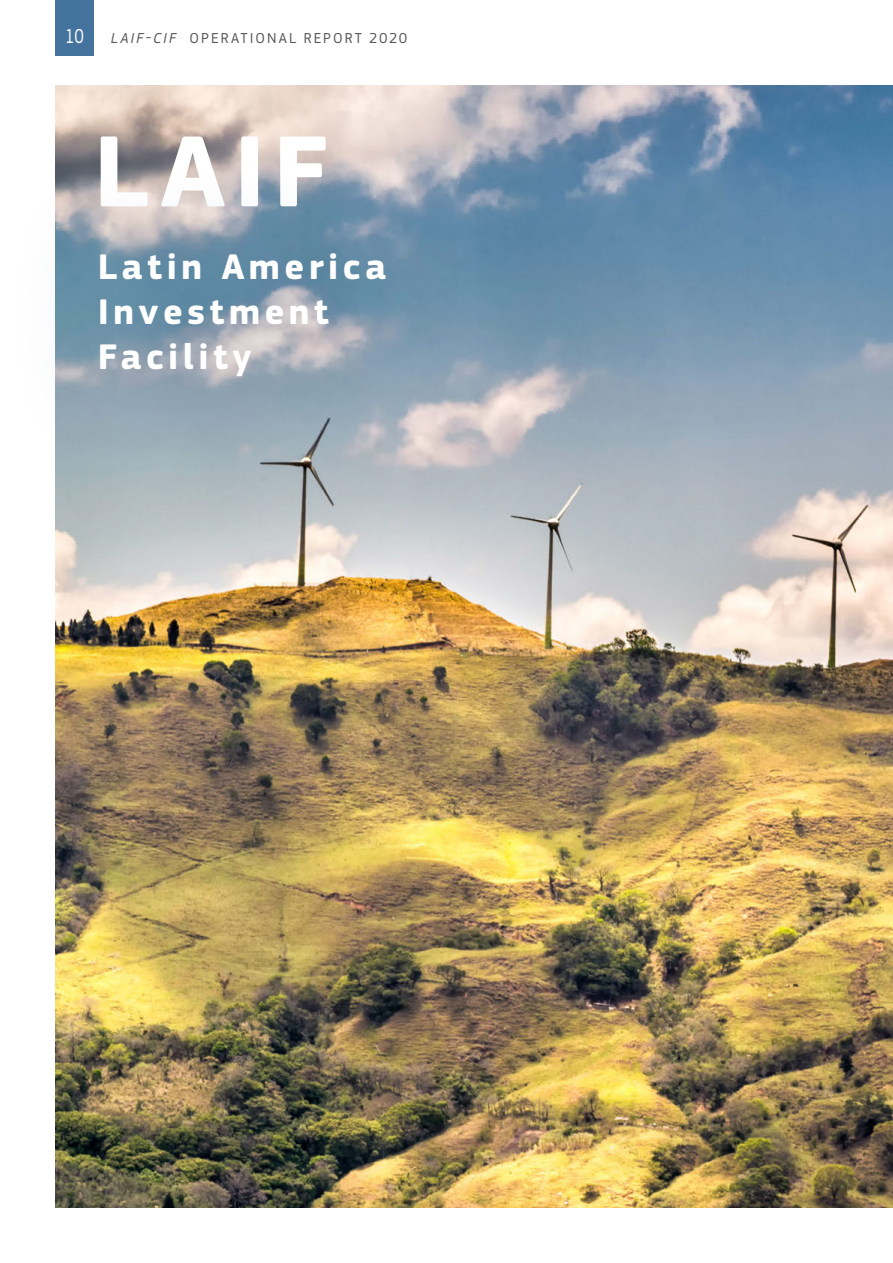
<style>
.page{position:relative;width:893px;height:1263px;background:#fff}
.page>*{position:absolute;margin:0;border:0;box-sizing:border-box;transform-origin:0 0}
.t1{font:700 105px "EC Square Sans Pro";color:#fff}
.t2{font:700 36.9px/45px "EC Square Sans Pro";letter-spacing:.12em;color:#fff}
.t3{font:21px "EC Square Sans Pro";color:#fff;scale:.8 1}
.t4{font:15px "EC Square Sans Pro";letter-spacing:.135em;color:#575756}
.s1{font-style:italic}
</style>
<div class="page">
<img style="left:55px;top:85px;width:838px;height:1123px">
<div style="left:55px;top:0;width:39px;height:55px;background:#44749d"></div>
<svg style="left:55px;top:178px;width:405px;height:273px;background:#8ca0b0"></svg>
<p class="t3" style="left:65px;top:24px;width:25px">10</p>
<p class="t4" style="left:111px;top:29px;width:298px"><span class="s1">LAIF-CIF</span> OPERATIONAL REPORT 2020</p>
<p class="t1" style="left:94px;top:109px;width:236px">LAIF</p>
<p class="t2" style="left:98px;top:246px;width:290px">Latin America<br>Investment<br>Facility</p>
</div>
